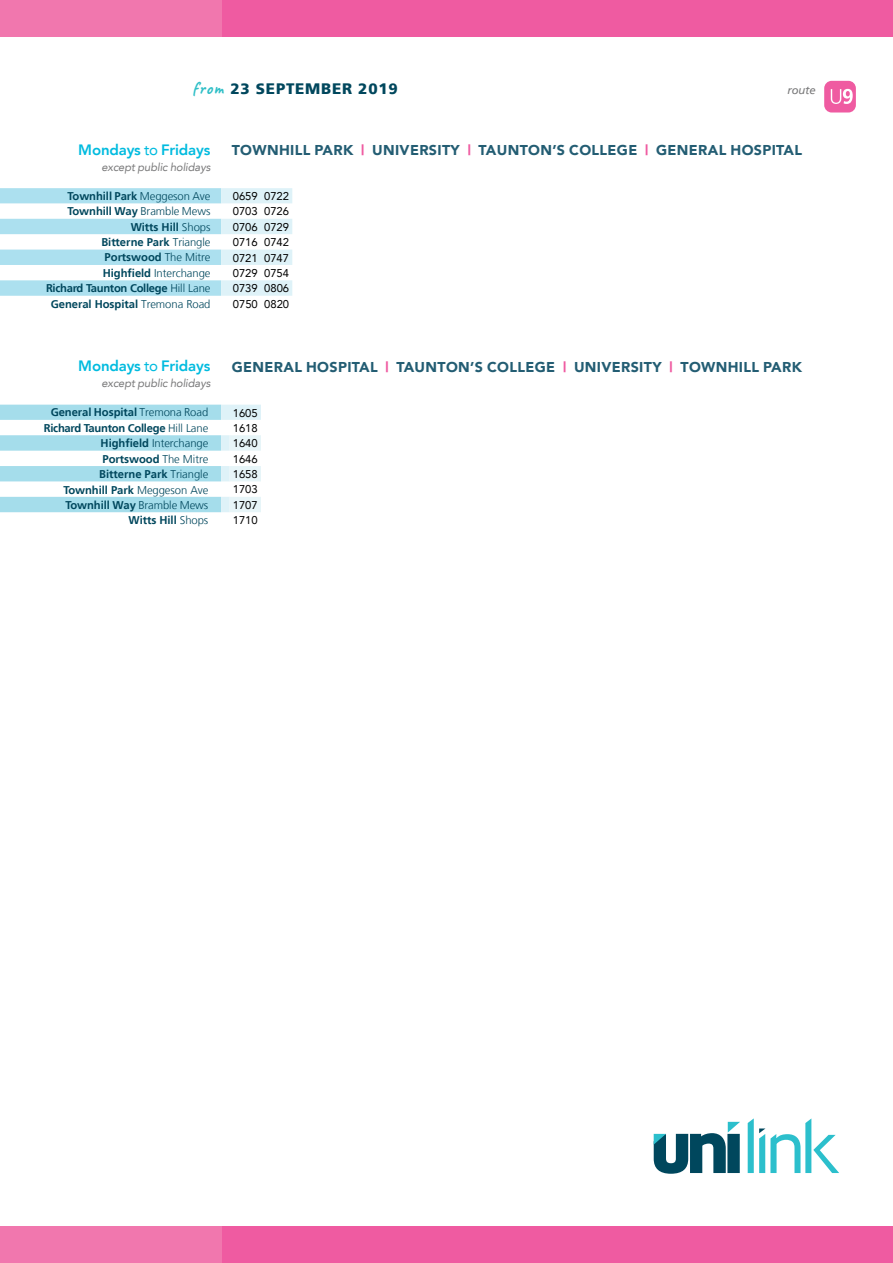
<style>
.page{position:relative;width:893px;height:1263px;background:#fff}
.page>*{position:absolute;margin:0;border:0;box-sizing:border-box;transform-origin:0 0}
.t1{font:900 15.15px "Frutiger LT";letter-spacing:.05em;color:#00475d}
.t2{font:800 15px "Avenir LT";letter-spacing:-.01em;color:#00bbdf}
.t3{font:900 14.25px "Avenir LT";letter-spacing:.025em;color:#235d73}
.t4{font:700 11.25px "Frutiger LT";letter-spacing:-.005em;color:#00475d}
.t5{font:11.25px "Avenir LT";letter-spacing:-.005em;color:#000}
.t6{font:700 11.25px "Frutiger LT";letter-spacing:-.025em;color:#00475d}
.t7{font:italic 11.25px "Avenir LT";letter-spacing:-.01em;color:#79797a}
.t8{font:300 11.25px "Frutiger LT";letter-spacing:-.005em;color:#00475d}
.t9{font:italic 11.25px "Frutiger LT";letter-spacing:-.01em;color:#79797a}
.s1{font-family:"Caveat";font-weight:700;font-size:17.85px;color:#30bfc7}
.s2{font-weight:400}
.s3{color:#ef5ba1}
.s4{font-weight:300}
.s5{font-weight:700}
</style>
<div class="page">
<svg style="left:654px;top:1122px;width:86px;height:52px"></svg>
<svg style="left:748px;top:1118px;width:91px;height:55px"></svg>
<div style="left:0;top:0;width:893px;height:36px;background:#ef5ba1"></div>
<div style="left:0;top:0;width:222px;height:36px;background:#f177ae"></div>
<div style="left:0;top:1227px;width:893px;height:36px;background:#ef5ba1"></div>
<div style="left:0;top:1227px;width:222px;height:36px;background:#f177ae"></div>
<div style="left:824px;top:81px;width:32px;height:31px;background:#ef5ba1;border-radius:7px"></div>
<svg style="left:831px;top:89px;width:22px;height:15px"></svg>
<svg style="left:0;top:188px;width:292px;height:108px"></svg>
<svg style="left:0;top:405px;width:261px;height:107px"></svg>
<h1 class="t1" style="left:192px;top:79px;width:207px"><span class="s1">from</span> 23 SEPTEMBER 2019</h1>
<p class="t9" style="left:787px;top:83px;width:30px">route</p>
<h2 class="t2" style="left:78px;top:140px;width:134px">Mondays <span class="s2">to</span> Fridays</h2>
<p class="t3" style="left:232px;top:142px;width:572px">TOWNHILL PARK <span class="s3">|</span> UNIVERSITY <span class="s3">|</span> TAUNTON’S COLLEGE <span class="s3">|</span> GENERAL HOSPITAL</p>
<p class="t7" style="left:101px;top:160px;width:111px">except public holidays</p>
<p class="t4" style="left:68px;top:189px;width:144px">Townhill Park <span class="s4">Meggeson Ave</span></p>
<p class="t5" style="left:233px;top:190px;width:58px">0659 0722</p>
<p class="t4" style="left:68px;top:204px;width:144px">Townhill Way <span class="s4">Bramble Mews</span></p>
<p class="t5" style="left:233px;top:205px;width:58px">0703 0726</p>
<p class="t4" style="left:131px;top:220px;width:81px">Witts Hill <span class="s4">Shops</span></p>
<p class="t5" style="left:233px;top:220px;width:58px">0706 0729</p>
<p class="t4" style="left:101px;top:236px;width:111px">Bitterne Park <span class="s4">Triangle</span></p>
<p class="t5" style="left:233px;top:236px;width:58px">0716 0742</p>
<p class="t4" style="left:105px;top:251px;width:107px">Portswood <span class="s4">The Mitre</span></p>
<p class="t5" style="left:233px;top:251px;width:58px">0721 0747</p>
<p class="t8" style="left:103px;top:267px;width:109px"><span class="s5">Highfield</span> Interchange</p>
<p class="t5" style="left:233px;top:266px;width:58px">0729 0754</p>
<p class="t6" style="left:46px;top:282px;width:166px">Richard Taunton College <span class="s4">Hill Lane</span></p>
<p class="t5" style="left:233px;top:282px;width:58px">0739 0806</p>
<p class="t4" style="left:51px;top:297px;width:161px">General Hospital <span class="s4">Tremona Road</span></p>
<p class="t5" style="left:233px;top:297px;width:58px">0750 0820</p>
<h2 class="t2" style="left:78px;top:357px;width:134px">Mondays <span class="s2">to</span> Fridays</h2>
<p class="t3" style="left:232px;top:358px;width:572px">GENERAL HOSPITAL <span class="s3">|</span> TAUNTON’S COLLEGE <span class="s3">|</span> UNIVERSITY <span class="s3">|</span> TOWNHILL PARK</p>
<p class="t7" style="left:101px;top:377px;width:111px">except public holidays</p>
<p class="t4" style="left:51px;top:406px;width:159px">General Hospital <span class="s4">Tremona Road</span></p>
<p class="t5" style="left:233px;top:406px;width:26px">1605</p>
<p class="t6" style="left:44px;top:421px;width:166px">Richard Taunton College <span class="s4">Hill Lane</span></p>
<p class="t5" style="left:233px;top:421px;width:26px">1618</p>
<p class="t8" style="left:101px;top:437px;width:109px"><span class="s5">Highfield</span> Interchange</p>
<p class="t5" style="left:233px;top:437px;width:26px">1640</p>
<p class="t4" style="left:102px;top:452px;width:107px">Portswood <span class="s4">The Mitre</span></p>
<p class="t5" style="left:233px;top:452px;width:26px">1646</p>
<p class="t4" style="left:99px;top:467px;width:111px">Bitterne Park <span class="s4">Triangle</span></p>
<p class="t5" style="left:233px;top:467px;width:26px">1658</p>
<p class="t4" style="left:63px;top:483px;width:146px">Townhill Park <span class="s4">Meggeson Ave</span></p>
<p class="t5" style="left:233px;top:483px;width:26px">1703</p>
<p class="t4" style="left:65px;top:498px;width:144px">Townhill Way <span class="s4">Bramble Mews</span></p>
<p class="t5" style="left:233px;top:498px;width:26px">1707</p>
<p class="t4" style="left:129px;top:514px;width:81px">Witts Hill <span class="s4">Shops</span></p>
<p class="t5" style="left:233px;top:514px;width:26px">1710</p>
</div>
